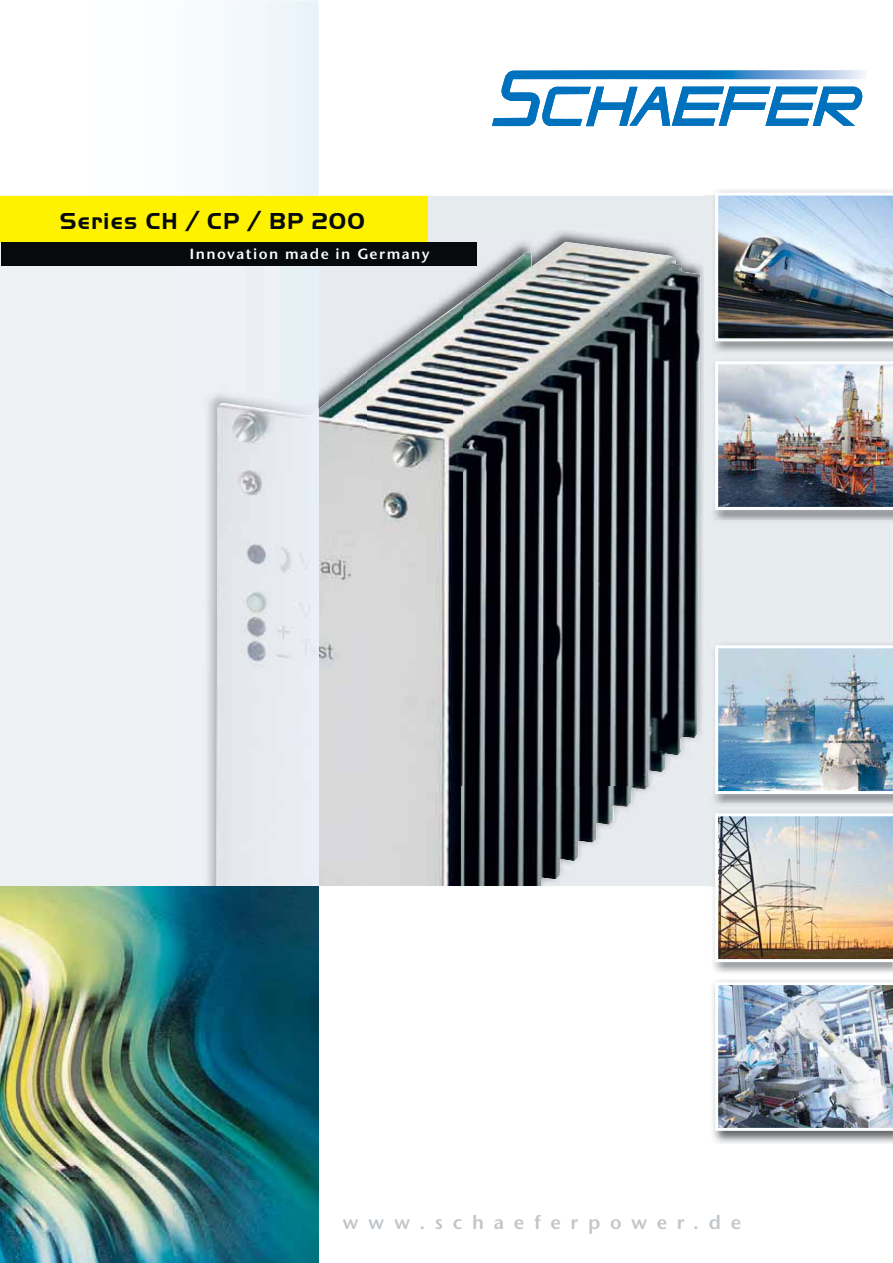
<style>
.page{position:relative;width:893px;height:1263px;background:#fff}
.page>*{position:absolute;margin:0;border:0;box-sizing:border-box;transform-origin:0 0}
.t1{font:700 24px "Handel Got D";letter-spacing:.05em;color:#070a0c}
.t2{font:19.5px "Stone San Itc T Sem";letter-spacing:.5em;color:#c0c6ca}
.t3{font:15px "Stone San Itc T Sem";letter-spacing:.1em;color:#fdfeff}
</style>
<div class="page">
<svg style="left:492px;top:70px;width:373px;height:56px"></svg>
<svg style="left:1px;top:0;width:318px;height:196px"></svg>
<div style="left:1px;top:265px;width:176px;height:621px;background:#eef1f3"></div>
<img style="left:177px;top:265px;width:142px;height:621px">
<img style="left:216px;top:403px;width:103px;height:483px">
<div style="left:319px;top:196px;width:573px;height:690px;background:#e6ebee"></div>
<img style="left:461px;top:242px;width:239px;height:546px">
<img style="left:366px;top:291px;width:96px;height:595px">
<img style="left:319px;top:340px;width:47px;height:546px">
<img style="left:461px;top:787px;width:144px;height:99px">
<img style="left:604px;top:787px;width:49px;height:50px">
<img style="left:713px;top:980px;width:180px;height:164px">
<img style="left:715px;top:982px;width:177px;height:149px">
<div style="left:705px;top:635px;width:188px;height:251px;background:#e7ecee"></div>
<img style="left:711px;top:642px;width:182px;height:165px">
<img style="left:715px;top:645px;width:177px;height:149px">
<img style="left:705px;top:190px;width:188px;height:330px">
<img style="left:715px;top:193px;width:177px;height:148px">
<img style="left:711px;top:357px;width:182px;height:166px">
<img style="left:715px;top:361px;width:177px;height:149px">
<img style="left:711px;top:886px;width:182px;height:87px">
<img style="left:711px;top:804px;width:182px;height:1px">
<img style="left:711px;top:810px;width:182px;height:76px">
<img style="left:715px;top:813px;width:177px;height:149px">
<div style="left:1px;top:196px;width:427px;height:46px;background:#fff200"></div>
<div style="left:1px;top:242px;width:475px;height:23px;background:#070a0c"></div>
<img style="left:1px;top:886px;width:318px;height:376px">
<h1 class="t1" style="left:60px;top:212px;width:307px">Series CH / CP / BP 200</h1>
<p class="t3" style="left:189px;top:248px;width:242px">Innovation made in Germany</p>
<h2 class="t2" style="left:342px;top:1214px;width:400px">www.schaeferpower.de</h2>
</div>
